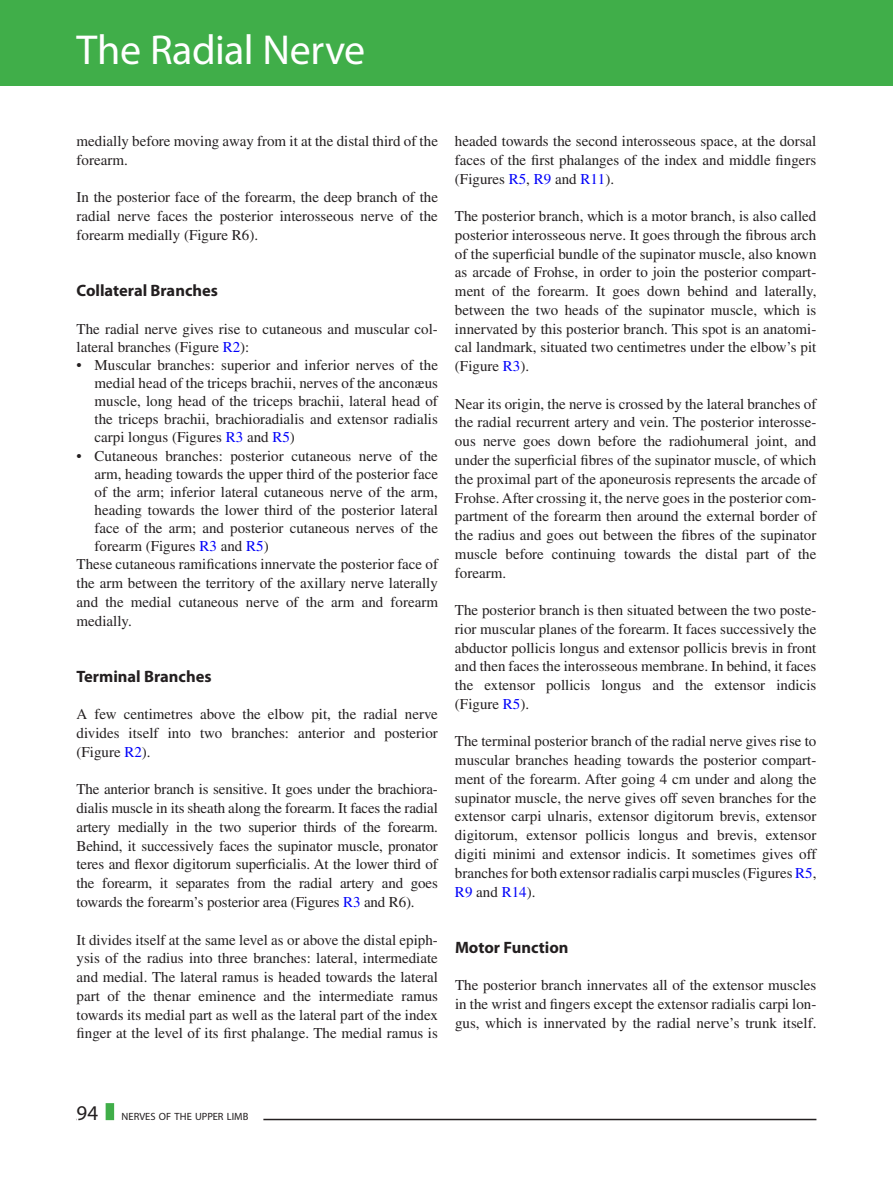
<style>
.page{position:relative;width:893px;height:1187px;background:#fff}
.page>*{position:absolute;margin:0;border:0;box-sizing:border-box;transform-origin:0 0}
.t1{font:42px "Ymwxws Pcpmsh Myriad Pro";letter-spacing:-.01em;color:#fff}
.t2{font:700 16.5px "Cmkcvm Xywsgk Myriad Pro";color:#231f20}
.t3{font:15px/18.8px "Npffjl Cgfmql Times";color:#231f20;text-align:justify}
.t4{font:10.5px "Jlrvgh Snfkxx Myriad Pro";letter-spacing:.005em;color:#231f20}
.s1{color:#0000fa}
.s2{font-size:21px}
</style>
<div class="page">
<hr style="left:77px;top:1118px;width:739px;height:2px;background:#231f20">
<div style="left:77px;top:1114px;width:186px;height:8px;background:#fff"></div>
<div style="left:106px;top:1102px;width:8px;height:17px;background:#40ae49"></div>
<div style="left:0;top:0;width:893px;height:86px;background:#40ae49"></div>
<h1 class="t1" style="left:77px;top:27px;width:290px">The Radial Nerve</h1>
<p class="t3" style="left:77px;top:132px;width:363px">medially before moving away from it at the distal third of the forearm.</p>
<p class="t3" style="left:77px;top:188px;width:363px">In the posterior face of the forearm, the deep branch of the radial nerve faces the posterior interosseous nerve of the forearm medially (Figure R6).</p>
<p class="t2" style="left:77px;top:281px;width:143px">Collateral Branches</p>
<p class="t3" style="left:77px;top:319px;width:363px">The radial nerve gives rise to cutaneous and muscular col&shy;lateral branches (Figure <span class="s1">R2</span>):</p>
<p class="t3" style="left:95px;top:356px;width:345px;line-height:18px;text-indent:-18px">• Muscular branches: superior and inferior nerves of the medial head of the triceps brachii, nerves of the anconæus muscle, long head of the triceps brachii, lateral head of the triceps brachii, brachioradialis and extensor radialis carpi longus (Figures <span class="s1">R3</span> and <span class="s1">R5</span>)</p>
<p class="t3" style="left:77px;top:446px;width:363px">• Cutaneous branches: posterior cutaneous nerve of the</p>
<p class="t3" style="left:95px;top:464px;width:345px">arm, heading towards the upper third of the posterior face</p>
<p class="t3" style="left:95px;top:482px;width:345px">of the arm; inferior lateral cutaneous nerve of the arm,</p>
<p class="t3" style="left:95px;top:500px;width:345px">heading towards the lower third of the posterior lateral</p>
<p class="t3" style="left:95px;top:518px;width:345px">face of the arm; and posterior cutaneous nerves of the</p>
<p class="t3" style="left:95px;top:536px;width:176px">forearm (Figures <span class="s1">R3</span> and <span class="s1">R5</span>)</p>
<p class="t3" style="left:77px;top:555px;width:363px">These cutaneous ramifications innervate the posterior face of</p>
<p class="t3" style="left:77px;top:573px;width:363px">the arm between the territory of the axillary nerve laterally</p>
<p class="t3" style="left:77px;top:592px;width:363px">and the medial cutaneous nerve of the arm and forearm</p>
<p class="t3" style="left:77px;top:611px;width:57px">medially.</p>
<p class="t2" style="left:77px;top:667px;width:137px">Terminal Branches</p>
<p class="t3" style="left:77px;top:705px;width:363px">A few centimetres above the elbow pit, the radial nerve divides itself into two branches: anterior and posterior (Figure <span class="s1">R2</span>).</p>
<p class="t3" style="left:77px;top:780px;width:363px">The anterior branch is sensitive. It goes under the brachiora&shy;dialis muscle in its sheath along the forearm. It faces the radial artery medially in the two superior thirds of the forearm.<br>Behind, it successively faces the supinator muscle, pronator teres and flexor digitorum superficialis. At the lower third of the forearm, it separates from the radial artery and goes towards the forearm’s posterior area (Figures <span class="s1">R3</span> and R6).</p>
<p class="t3" style="left:77px;top:930px;width:363px">It divides itself at the same level as or above the distal epiph&shy;ysis of the radius into three branches: lateral, intermediate and medial. The lateral ramus is headed towards the lateral part of the thenar eminence and the intermediate ramus towards its medial part as well as the lateral part of the index finger at the level of its first phalange. The medial ramus is</p>
<p class="t3" style="left:455px;top:132px;width:363px">headed towards the second interosseous space, at the dorsal faces of the first phalanges of the index and middle fingers (Figures <span class="s1">R5</span>, <span class="s1">R9</span> and <span class="s1">R11</span>).</p>
<p class="t3" style="left:455px;top:207px;width:363px">The posterior branch, which is a motor branch, is also called posterior interosseous nerve. It goes through the fibrous arch of the superficial bundle of the supinator muscle, also known as arcade of Frohse, in order to join the posterior compart&shy;ment of the forearm. It goes down behind and laterally, between the two heads of the supinator muscle, which is innervated by this posterior branch. This spot is an anatomi&shy;cal landmark, situated two centimetres under the elbow’s pit (Figure <span class="s1">R3</span>).</p>
<p class="t3" style="left:455px;top:394px;width:363px">Near its origin, the nerve is crossed by the lateral branches of the radial recurrent artery and vein. The posterior interosse&shy;ous nerve goes down before the radiohumeral joint, and under the superficial fibres of the supinator muscle, of which the proximal part of the aponeurosis represents the arcade of Frohse. After crossing it, the nerve goes in the posterior com&shy;partment of the forearm then around the external border of the radius and goes out between the fibres of the supinator muscle before continuing towards the distal part of the forearm.</p>
<p class="t3" style="left:455px;top:600px;width:363px">The posterior branch is then situated between the two poste&shy;rior muscular planes of the forearm. It faces successively the abductor pollicis longus and extensor pollicis brevis in front and then faces the interosseous membrane. In behind, it faces the extensor pollicis longus and the extensor indicis (Figure <span class="s1">R5</span>).</p>
<p class="t3" style="left:455px;top:732px;width:363px">The terminal posterior branch of the radial nerve gives rise to muscular branches heading towards the posterior compart&shy;ment of the forearm. After going 4 cm under and along the supinator muscle, the nerve gives off seven branches for the extensor carpi ulnaris, extensor digitorum brevis, extensor digitorum, extensor pollicis longus and brevis, extensor digiti minimi and extensor indicis. It sometimes gives off branches for both extensor radialis carpi muscles (Figures <span class="s1">R5</span>, <span class="s1">R9</span> and <span class="s1">R14</span>).</p>
<p class="t2" style="left:455px;top:937px;width:115px">Motor Function</p>
<p class="t3" style="left:455px;top:975px;width:363px">The posterior branch innervates all of the extensor muscles in the wrist and fingers except the extensor radialis carpi lon&shy;gus, which is innervated by the radial nerve’s trunk itself.</p>
<p class="t4" style="left:77px;top:1110px;width:173px"><span class="s2">94</span> NERVES OF THE UPPER LIMB</p>
</div>
